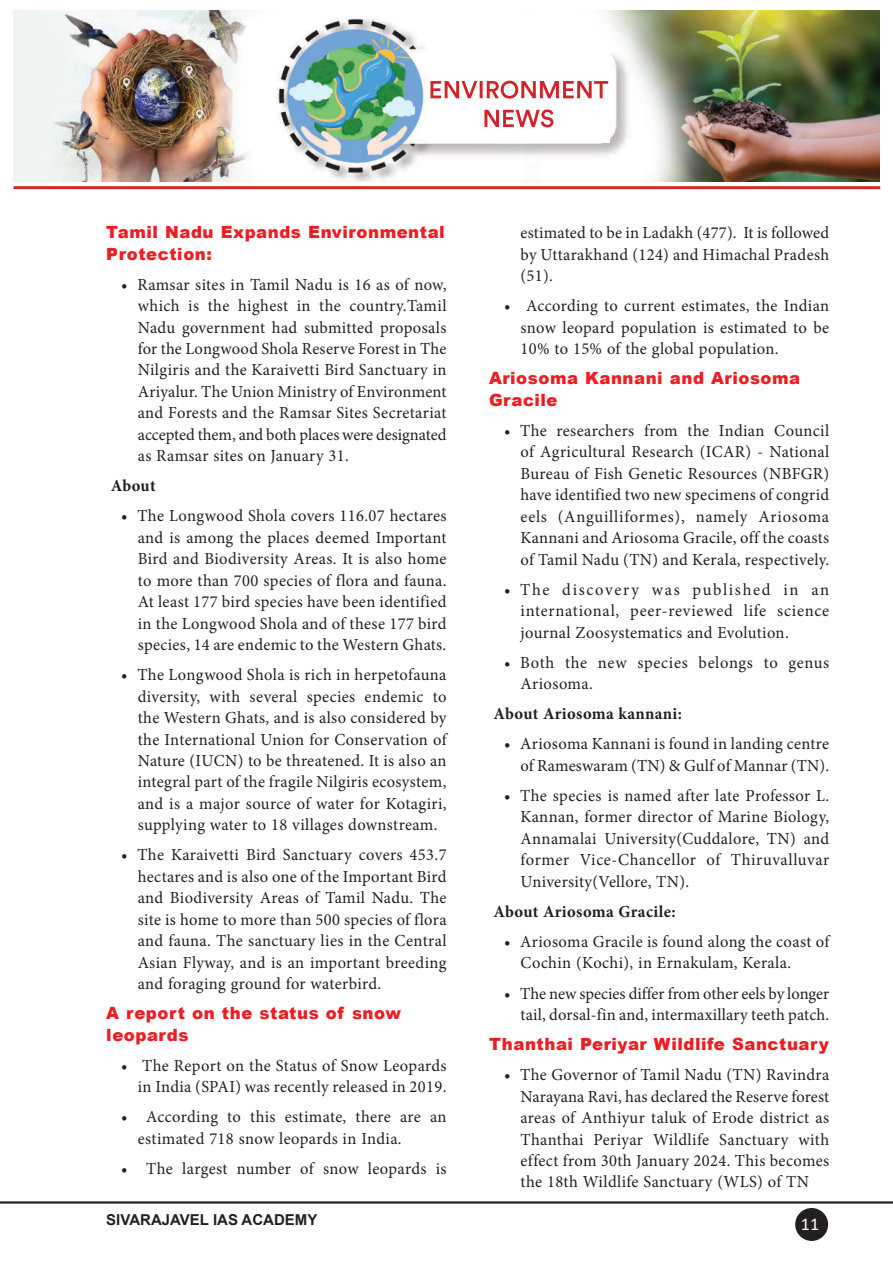
<style>
.page{position:relative;width:893px;height:1263px;background:#fff}
.page>*{position:absolute;margin:0;border:0;box-sizing:border-box;transform-origin:0 0}
.t1{font:18px "Calibri";color:#fff}
.t2{font:16.8px/21.5px "Minion Pro";letter-spacing:.02em;color:#231f20;text-align:justify}
.t3{font:900 16.8px/21.5px "Arial";letter-spacing:.035em;color:#ee1d23}
.t4{font:700 16.8px "Minion Pro";letter-spacing:.02em;color:#231f20}
.t5{font:700 15px "Arial";color:#231f20}
</style>
<div class="page">
<hr style="left:0;top:1201px;width:893px;height:2px;background:#231f20">
<div style="left:795px;top:1208px;width:33px;height:33px;background:#231f20;border-radius:50%"></div>
<img style="left:13px;top:11px;width:867px;height:171px">
<div style="left:428px;top:58px;width:181px;height:85px;background:#fff"></div>
<svg style="left:484px;top:109px;width:69px;height:18px"></svg>
<svg style="left:430px;top:81px;width:178px;height:18px"></svg>
<hr style="left:14px;top:186px;width:866px;height:3px;background:#d1232a">
<p class="t3" style="left:106px;top:221px;width:340px">Tamil Nadu Expands Environmental<br>Protection:</p>
<p class="t2" style="left:138px;top:274px;width:310px;text-indent:-16px">• Ramsar sites in Tamil Nadu is 16 as of now, which is the highest in the country.Tamil Nadu government had submitted proposals for the Longwood Shola Reserve Forest in The Nilgiris and the Karaivetti Bird Sanctuary in Ariyalur. The Union Ministry of Environment and Forests and the Ramsar Sites Secretariat accepted them, and both places were designated as Ramsar sites on January 31.</p>
<p class="t4" style="left:111px;top:474px;width:46px">About</p>
<p class="t2" style="left:138px;top:505px;width:310px;text-indent:-16px">• The Longwood Shola covers 116.07 hectares and is among the places deemed Important Bird and Biodiversity Areas. It is also home to more than 700 species of flora and fauna.<br>At least 177 bird species have been identified in the Longwood Shola and of these 177 bird species, 14 are endemic to the Western Ghats.</p>
<p class="t2" style="left:138px;top:664px;width:310px;text-indent:-16px">• The Longwood Shola is rich in herpetofauna diversity, with several species endemic to the Western Ghats, and is also considered by the International Union for Conservation of Nature (IUCN) to be threatened. It is also an integral part of the fragile Nilgiris ecosystem, and is a major source of water for Kotagiri, supplying water to 18 villages downstream.</p>
<p class="t2" style="left:138px;top:844px;width:310px;text-indent:-16px">• The Karaivetti Bird Sanctuary covers 453.7 hectares and is also one of the Important Bird and Biodiversity Areas of Tamil Nadu. The site is home to more than 500 species of flora and fauna. The sanctuary lies in the Central Asian Flyway, and is an important breeding and foraging ground for waterbird.</p>
<p class="t3" style="left:106px;top:1002px;width:296px">A report on the status of snow leopards</p>
<p class="t2" style="left:121px;top:1055px;width:327px;text-align:right">• The Report on the Status of Snow Leopards in India (SPAI) was recently released in 2019.</p>
<p class="t2" style="left:138px;top:1106px;width:310px;text-indent:-16px">• According to this estimate, there are an estimated 718 snow leopards in India.</p>
<p class="t2" style="left:121px;top:1158px;width:327px">• The largest number of snow leopards is</p>
<p class="t2" style="left:520px;top:222px;width:310px">estimated to be in Ladakh (477). It is followed by Uttarakhand (124) and Himachal Pradesh (51).</p>
<p class="t2" style="left:520px;top:295px;width:310px;text-indent:-16px">• According to current estimates, the Indian snow leopard population is estimated to be 10% to 15% of the global population.</p>
<p class="t3" style="left:489px;top:367px;width:313px">Ariosoma Kannani and Ariosoma<br>Gracile</p>
<p class="t2" style="left:520px;top:420px;width:310px;text-indent:-16px">• The researchers from the Indian Council of Agricultural Research (ICAR) - National Bureau of Fish Genetic Resources (NBFGR) have identified two new specimens of congrid eels (Anguilliformes), namely Ariosoma Kannani and Ariosoma Gracile, off the coasts of Tamil Nadu (TN) and Kerala, respectively.</p>
<p class="t2" style="left:520px;top:579px;width:310px;text-indent:-16px">• The discovery was published in an international, peer-reviewed life science journal Zoosystematics and Evolution.</p>
<p class="t2" style="left:520px;top:652px;width:310px;text-indent:-16px">• Both the new species belongs to genus<br>Ariosoma.</p>
<p class="t4" style="left:493px;top:702px;width:190px">About Ariosoma kannani:</p>
<p class="t2" style="left:504px;top:733px;width:327px;text-align:right">• Ariosoma Kannani is found in landing centre of Rameswaram (TN) &amp; Gulf of Mannar (TN).</p>
<p class="t2" style="left:520px;top:785px;width:310px;text-indent:-16px">• The species is named after late Professor L.<br>Kannan, former director of Marine Biology, Annamalai University(Cuddalore, TN) and former Vice-Chancellor of Thiruvalluvar University(Vellore, TN).</p>
<p class="t4" style="left:493px;top:900px;width:184px">About Ariosoma Gracile:</p>
<p class="t2" style="left:520px;top:931px;width:310px;text-indent:-16px">• Ariosoma Gracile is found along the coast of<br>Cochin (Kochi), in Ernakulam, Kerala.</p>
<p class="t2" style="left:504px;top:982px;width:327px;text-align:right">• The new species differ from other eels by longer tail, dorsal-fin and, intermaxillary teeth patch.</p>
<p class="t3" style="left:489px;top:1033px;width:342px">Thanthai Periyar Wildlife Sanctuary</p>
<p class="t2" style="left:520px;top:1064px;width:310px;text-indent:-16px">• The Governor of Tamil Nadu (TN) Ravindra Narayana Ravi, has declared the Reserve forest areas of Anthiyur taluk of Erode district as Thanthai Periyar Wildlife Sanctuary with effect from 30th January 2024. This becomes the 18th Wildlife Sanctuary (WLS) of TN</p>
<p class="t5" style="left:106px;top:1209px;width:213px">SIVARAJAVEL IAS ACADEMY</p>
<p class="t1" style="left:801px;top:1211px;width:20px">11</p>
</div>
